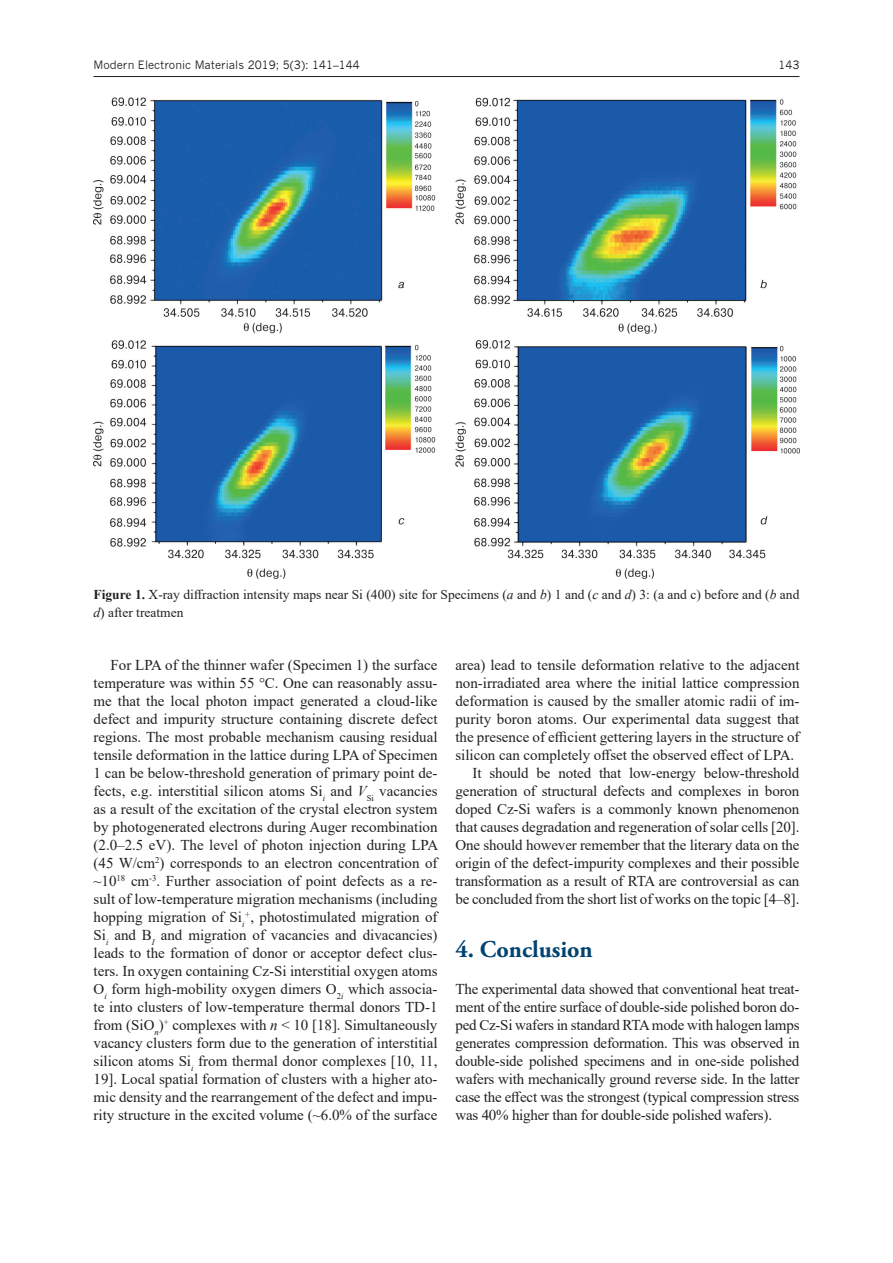
<style>
.page{position:relative;width:893px;height:1263px;background:#fff}
.page>*{position:absolute;margin:0;border:0;box-sizing:border-box;transform-origin:0 0}
.ZAG_1{font:700 24px "Adobe Garamond Pro";color:#004371}
.normal_0{font:15px/18px "Times New Roman";letter-spacing:-.01em;color:#231f20;text-align:justify}
.FIG{font:13.5px/18px "Times New Roman";color:#231f20}
.t1{font:11.25px "News Gothic";color:#231f20}
.s1{font-weight:700}
.s2{font-style:italic}
</style>
<div class="page">
<hr style="left:94px;top:76px;width:705px;height:1px;background:#231f20">
<img style="left:94px;top:98px;width:705px;height:480px">
<p class="t1" style="left:94px;top:58px;width:268px">Modern Electronic Materials 2019; 5(3): 141–144</p>
<p class="t1" style="left:778px;top:58px;width:23px">143</p>
<p class="FIG" style="left:94px;top:584px;width:707px"><span class="s1">Figure 1.</span> X-ray diffraction intensity maps near Si (400) site for Specimens (<span class="s2">a</span> and <span class="s2">b</span>) 1 and (<span class="s2">c</span> and <span class="s2">d</span>) 3: (a and c) before and (<span class="s2">b</span> and <span class="s2">d</span>) after treatmen</p>
<p class="normal_0" style="left:94px;top:655px;width:346px;text-indent:17px">For LPA of the thinner wafer (Specimen 1) the surface temperature was within 55 °C. One can reasonably assu&shy;me that the local photon impact generated a cloud-like defect and impurity structure containing discrete defect regions. The most probable mechanism causing residual tensile deformation in the lattice during LPA of Specimen 1 can be below-threshold generation of primary point de&shy;fects, e.g. interstitial silicon atoms Si<sub>i</sub> and <span class="s2">V</span><sub>Si</sub> vacancies as a result of the excitation of the crystal electron system by photogenerated electrons during Auger recombination (2.0–2.5 eV). The level of photon injection during LPA (45 W/cm<sup>2</sup>) corresponds to an electron concentration of ~10<sup>18</sup> cm<sup>-3</sup>. Further association of point defects as a re&shy;sult of low-temperature migration mechanisms (including hopping migration of Si<sub>i</sub><sup>+</sup>, photostimulated migration of Si<sub>i</sub> and B<sub>I</sub> and migration of vacancies and divacancies) leads to the formation of donor or acceptor defect clus&shy;ters. In oxygen containing Cz-Si interstitial oxygen atoms O<sub>i</sub> form high-mobility oxygen dimers O<sub>2</sub><sub>i</sub> which associa&shy;te into clusters of low-temperature thermal donors TD-1 from (SiO<sub>n</sub>)<sup>+</sup> complexes with <span class="s2">n</span> &lt; 10 [18]. Simultaneously vacancy clusters form due to the generation of interstitial silicon atoms Si<sub>i</sub> from thermal donor complexes [10, 11, 19]. Local spatial formation of clusters with a higher ato&shy;mic density and the rearrangement of the defect and impu&shy;rity structure in the excited volume (~6.0% of the surface</p>
<p class="normal_0" style="left:455px;top:655px;width:346px">area) lead to tensile deformation relative to the adjacent non-irradiated area where the initial lattice compression deformation is caused by the smaller atomic radii of im&shy;purity boron atoms. Our experimental data suggest that the presence of efficient gettering layers in the structure of silicon can completely offset the observed effect of LPA.</p>
<p class="normal_0" style="left:455px;top:763px;width:345px;text-indent:17px">It should be noted that low-energy below-threshold generation of structural defects and complexes in boron doped Cz-Si wafers is a commonly known phenomenon that causes degradation and regeneration of solar cells [20].<br>One should however remember that the literary data on the origin of the defect-impurity complexes and their possible transformation as a result of RTA are controversial as can be concluded from the short list of works on the topic [4–8].</p>
<p class="ZAG_1" style="left:455px;top:936px;width:139px">4. Conclusion</p>
<p class="normal_0" style="left:455px;top:979px;width:345px">The experimental data showed that conventional heat treat&shy;ment of the entire surface of double-side polished boron do&shy;ped Cz-Si wafers in standard RTA mode with halogen lamps generates compression deformation. This was observed in double-side polished specimens and in one-side polished wafers with mechanically ground reverse side. In the latter case the effect was the strongest (typical compression stress was 40% higher than for double-side polished wafers).</p>
</div>
